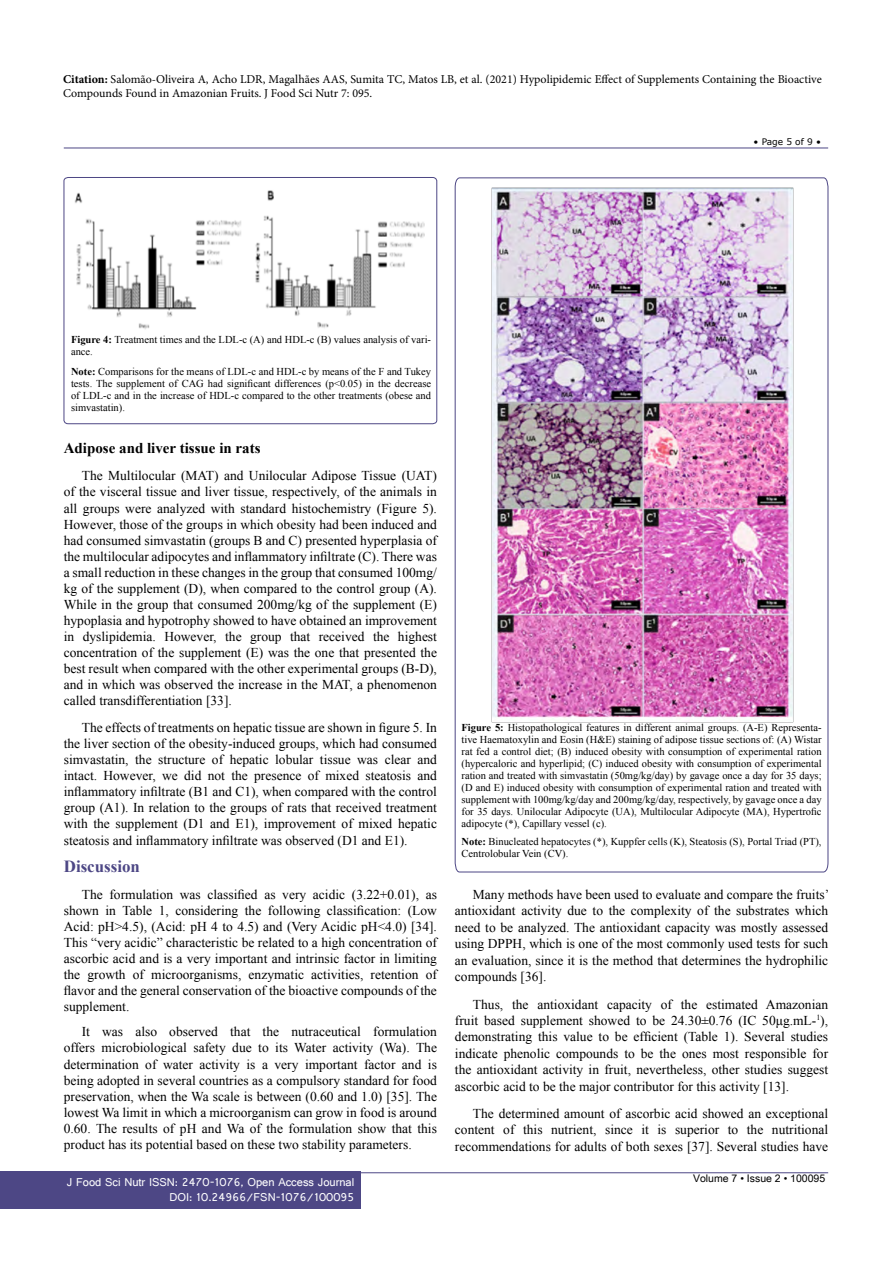
<style>
.page{position:relative;width:893px;height:1263px;background:#fff}
.page>*{position:absolute;margin:0;border:0;box-sizing:border-box;transform-origin:0 0}
.t1{font:700 16.95px "Times New Roman";color:#4d4785}
.t2{font:700 15px "Times New Roman";color:#000}
.t3{font:13.5px/16px "Times New Roman";color:#000;text-align:justify}
.t4{font:12px/13.5px "Minion Pro";color:#000}
.t5{font:12px/14.2px "Gautami";color:#fff;text-align:right}
.t6{font:10.5px/12px "Times New Roman";color:#000}
.t7{font:10.5px "Arial Unicode MS";color:#000}
.t8{font:9px "MS Reference Sans Serif";color:#000}
.s1{font-weight:700}
</style>
<div class="page">
<hr style="left:64px;top:148px;width:764px;height:1px;background:#4d4785">
<hr style="left:64px;top:1172px;width:764px;height:1px;background:#4d4785">
<div style="left:0;top:1171px;width:360px;height:38px;background:#4d4785"></div>
<svg style="left:64px;top:177px;width:373px;height:247px"></svg>
<img style="left:73px;top:189px;width:356px;height:143px">
<svg style="left:455px;top:177px;width:373px;height:695px"></svg>
<img style="left:491px;top:187px;width:302px;height:535px">
<p class="t4" style="left:63px;top:73px;width:760px"><span class="s1">Citation:</span> Salomão-Oliveira A, Acho LDR, Magalhães AAS, Sumita TC, Matos LB, et al. (2021) Hypolipidemic Effect of Supplements Containing the Bioactive<br>Compounds Found in Amazonian Fruits. J Food Sci Nutr 7: 095.</p>
<p class="t8" style="left:754px;top:136px;width:69px">• Page 5 of 9 •</p>
<p class="t6" style="left:71px;top:333px;width:362px"><span class="s1">Figure 4:</span> Treatment times and the LDL-c (A) and HDL-c (B) values analysis of vari&shy;ance.</p>
<p class="t6" style="left:71px;top:365px;width:362px;text-align:justify"><span class="s1">Note:</span> Comparisons for the means of LDL-c and HDL-c by means of the F and Tukey tests. The supplement of CAG had significant differences (p&lt;0.05) in the decrease of LDL-c and in the increase of HDL-c compared to the other treatments (obese and simvastatin).</p>
<p class="t2" style="left:64px;top:438px;width:198px">Adipose and liver tissue in rats</p>
<p class="t3" style="left:64px;top:468px;width:375px;text-indent:18px">The Multilocular (MAT) and Unilocular Adipose Tissue (UAT) of the visceral tissue and liver tissue, respectively, of the animals in all groups were analyzed with standard histochemistry (Figure 5).<br>However, those of the groups in which obesity had been induced and had consumed simvastatin (groups B and C) presented hyperplasia of the multilocular adipocytes and inflammatory infiltrate (C). There was a small reduction in these changes in the group that consumed 100mg/ kg of the supplement (D), when compared to the control group (A).<br>While in the group that consumed 200mg/kg of the supplement (E) hypoplasia and hypotrophy showed to have obtained an improvement in dyslipidemia. However, the group that received the highest concentration of the supplement (E) was the one that presented the best result when compared with the other experimental groups (B-D), and in which was observed the increase in the MAT, a phenomenon called transdifferentiation [33].</p>
<p class="t3" style="left:64px;top:719px;width:375px;text-indent:18px">The effects of treatments on hepatic tissue are shown in figure 5. In the liver section of the obesity-induced groups, which had consumed simvastatin, the structure of hepatic lobular tissue was clear and intact. However, we did not the presence of mixed steatosis and inflammatory infiltrate (B1 and C1), when compared with the control group (A1). In relation to the groups of rats that received treatment with the supplement (D1 and E1), improvement of mixed hepatic steatosis and inflammatory infiltrate was observed (D1 and E1).</p>
<p class="t1" style="left:64px;top:854px;width:78px">Discussion</p>
<p class="t3" style="left:64px;top:886px;width:375px;text-indent:18px">The formulation was classified as very acidic (3.22+0.01), as shown in Table 1, considering the following classification: (Low Acid: pH&gt;4.5), (Acid: pH 4 to 4.5) and (Very Acidic pH&lt;4.0) [34].<br>This “very acidic” characteristic be related to a high concentration of ascorbic acid and is a very important and intrinsic factor in limiting the growth of microorganisms, enzymatic activities, retention of flavor and the general conservation of the bioactive compounds of the supplement.</p>
<p class="t3" style="left:64px;top:1024px;width:375px;text-indent:18px">It was also observed that the nutraceutical formulation offers microbiological safety due to its Water activity (Wa). The determination of water activity is a very important factor and is being adopted in several countries as a compulsory standard for food preservation, when the Wa scale is between (0.60 and 1.0) [35]. The lowest Wa limit in which a microorganism can grow in food is around 0.60. The results of pH and Wa of the formulation show that this product has its potential based on these two stability parameters.</p>
<p class="t5" style="left:67px;top:1175px;width:289px">J Food Sci Nutr ISSN: 2470-1076, Open Access Journal<br>DOI: 10.24966/FSN-1076/100095</p>
<p class="t6" style="left:462px;top:721px;width:362px;text-align:justify"><span class="s1">Figure 5:</span> Histopathological features in different animal groups. (A-E) Representa&shy;tive Haematoxylin and Eosin (H&amp;E) staining of adipose tissue sections of: (A) Wistar rat fed a control diet; (B) induced obesity with consumption of experimental ration (hypercaloric and hyperlipid; (C) induced obesity with consumption of experimental ration and treated with simvastatin (50mg/kg/day) by gavage once a day for 35 days; (D and E) induced obesity with consumption of experimental ration and treated with supplement with 100mg/kg/day and 200mg/kg/day, respectively, by gavage once a day for 35 days. Unilocular Adipocyte (UA), Multilocular Adipocyte (MA), Hypertrofic adipocyte (*), Capillary vessel (c).</p>
<p class="t6" style="left:462px;top:835px;width:362px"><span class="s1">Note:</span> Binucleated hepatocytes (*), Kuppfer cells (K), Steatosis (S), Portal Triad (PT),<br>Centrolobular Vein (CV).</p>
<p class="t3" style="left:455px;top:886px;width:376px;line-height:16.5px;text-indent:18px">Many methods have been used to evaluate and compare the fruits’ antioxidant activity due to the complexity of the substrates which need to be analyzed. The antioxidant capacity was mostly assessed using DPPH, which is one of the most commonly used tests for such an evaluation, since it is the method that determines the hydrophilic compounds [36].</p>
<p class="t3" style="left:455px;top:995px;width:375px;line-height:16.5px;text-indent:18px">Thus, the antioxidant capacity of the estimated Amazonian fruit based supplement showed to be 24.30±0.76 (IC 50μg.mL-<sup>1</sup>), demonstrating this value to be efficient (Table 1). Several studies indicate phenolic compounds to be the ones most responsible for the antioxidant activity in fruit, nevertheless, other studies suggest ascorbic acid to be the major contributor for this activity [13].</p>
<p class="t3" style="left:455px;top:1105px;width:375px;line-height:16.5px;text-indent:18px">The determined amount of ascorbic acid showed an exceptional content of this nutrient, since it is superior to the nutritional recommendations for adults of both sexes [37]. Several studies have</p>
<p class="t7" style="left:693px;top:1170px;width:134px">Volume 7 • Issue 2 • 100095</p>
</div>
